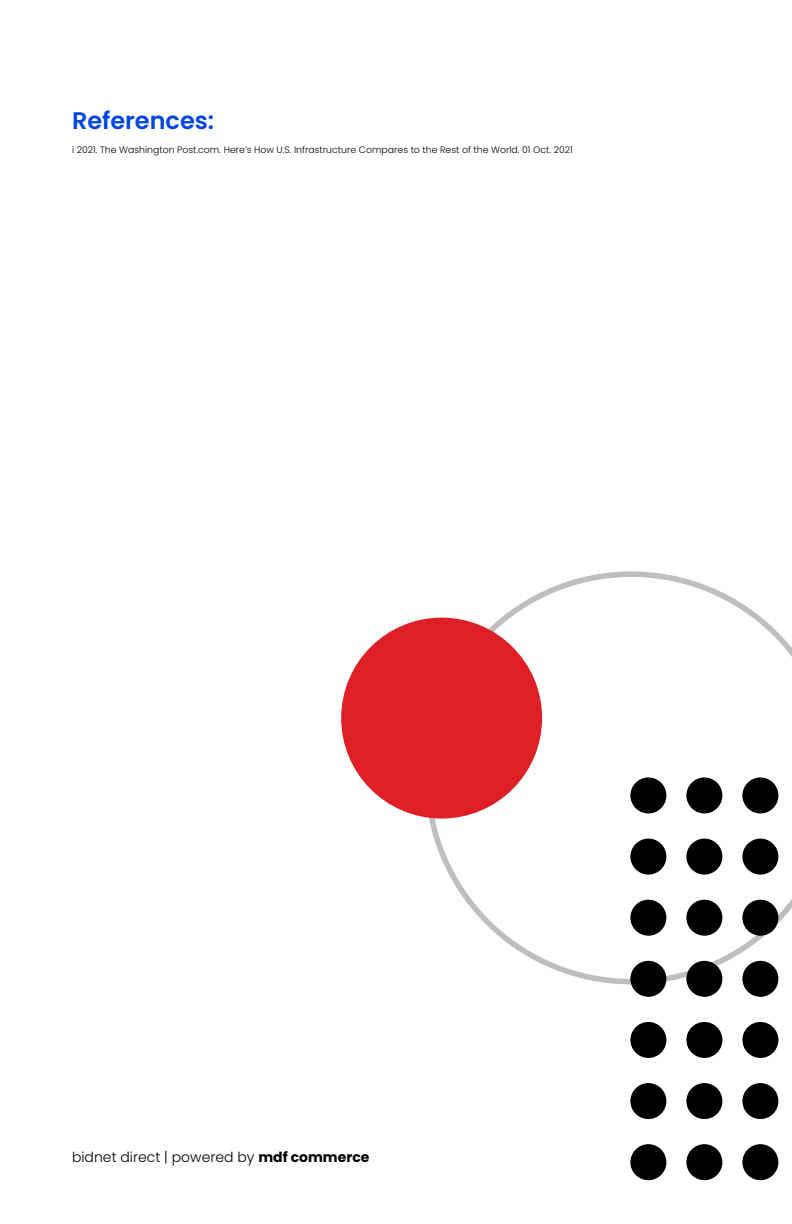
<style>
.page{position:relative;width:792px;height:1224px;background:#fff}
.page>*{position:absolute;margin:0;border:0;box-sizing:border-box;transform-origin:0 0}
.t1{font:600 24px "Poppins";color:#0046de}
.t2{font:300 14px "Poppins";color:#000}
.t3{font:300 9.4px "Poppins";color:#000}
.s1{font-weight:700}
</style>
<div class="page">
<svg style="left:425px;top:571px;width:367px;height:413px"></svg>
<div style="left:742px;top:777px;width:36px;height:36px;background:#000;border-radius:50%"></div>
<div style="left:742px;top:839px;width:36px;height:36px;background:#000;border-radius:50%"></div>
<div style="left:742px;top:900px;width:36px;height:36px;background:#000;border-radius:50%"></div>
<div style="left:742px;top:961px;width:36px;height:36px;background:#000;border-radius:50%"></div>
<div style="left:742px;top:1022px;width:36px;height:36px;background:#000;border-radius:50%"></div>
<div style="left:742px;top:1083px;width:36px;height:36px;background:#000;border-radius:50%"></div>
<div style="left:742px;top:1144px;width:36px;height:36px;background:#000;border-radius:50%"></div>
<div style="left:686px;top:777px;width:36px;height:36px;background:#000;border-radius:50%"></div>
<div style="left:686px;top:839px;width:36px;height:36px;background:#000;border-radius:50%"></div>
<div style="left:686px;top:900px;width:36px;height:36px;background:#000;border-radius:50%"></div>
<div style="left:686px;top:961px;width:36px;height:36px;background:#000;border-radius:50%"></div>
<div style="left:686px;top:1022px;width:36px;height:36px;background:#000;border-radius:50%"></div>
<div style="left:686px;top:1083px;width:36px;height:36px;background:#000;border-radius:50%"></div>
<div style="left:686px;top:1144px;width:36px;height:36px;background:#000;border-radius:50%"></div>
<div style="left:630px;top:777px;width:36px;height:36px;background:#000;border-radius:50%"></div>
<div style="left:630px;top:839px;width:36px;height:36px;background:#000;border-radius:50%"></div>
<div style="left:630px;top:900px;width:36px;height:36px;background:#000;border-radius:50%"></div>
<div style="left:630px;top:961px;width:36px;height:36px;background:#000;border-radius:50%"></div>
<div style="left:630px;top:1022px;width:36px;height:36px;background:#000;border-radius:50%"></div>
<div style="left:630px;top:1083px;width:36px;height:36px;background:#000;border-radius:50%"></div>
<div style="left:630px;top:1144px;width:36px;height:36px;background:#000;border-radius:50%"></div>
<div style="left:341px;top:618px;width:201px;height:201px;background:#de1f26;border-radius:100px"></div>
<h1 class="t1" style="left:72px;top:107px;width:144px">References:</h1>
<p class="t3" style="left:72px;top:144px;width:502px">i 2021. The Washington Post.com. Here’s How U.S. Infrastructure Compares to the Rest of the World. 01 Oct. 2021</p>
<h2 class="t2" style="left:72px;top:1149px;width:299px">bidnet direct | powered by <span class="s1">mdf commerce</span></h2>
</div>
